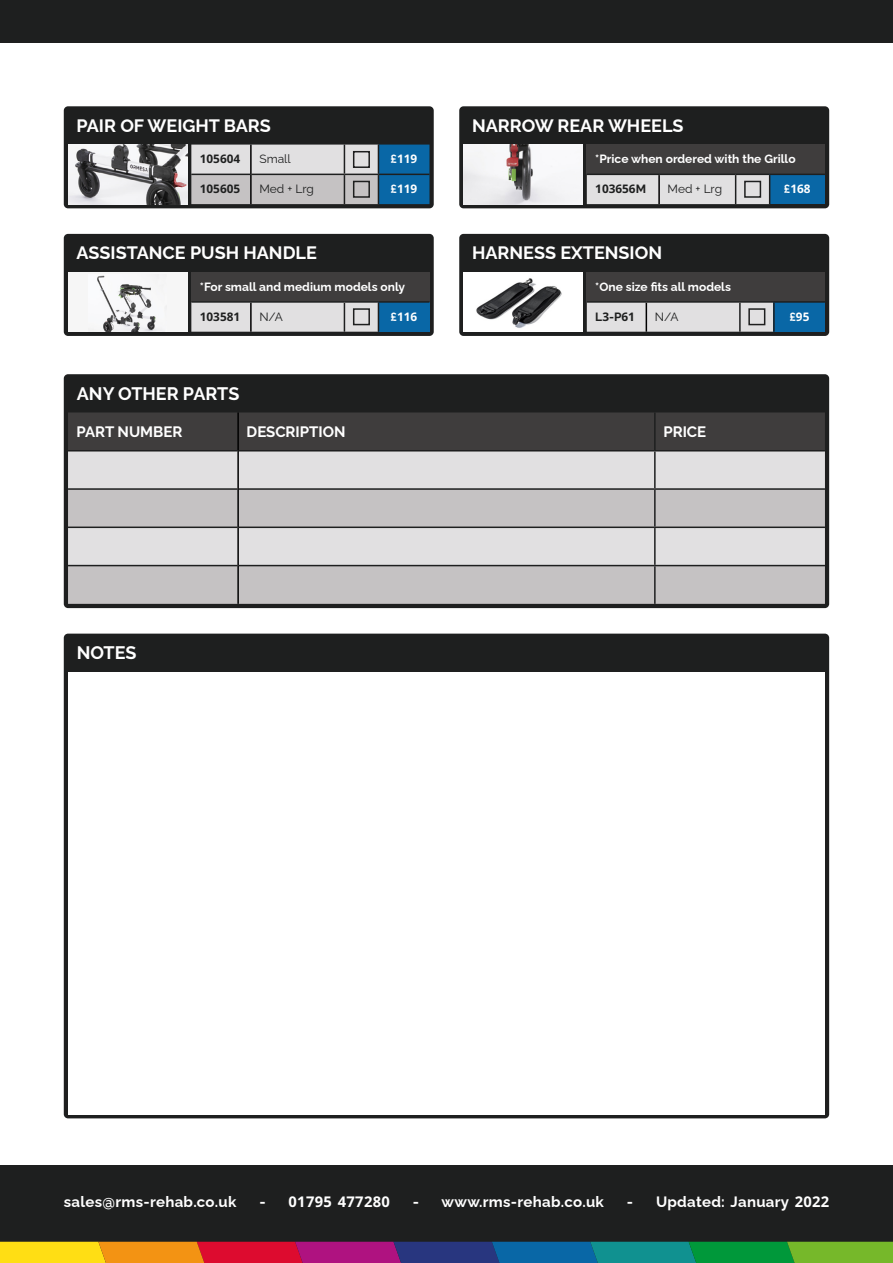
<style>
.page{position:relative;width:893px;height:1263px;background:#fff}
.page>*{position:absolute;margin:0;border:0;box-sizing:border-box;transform-origin:0 0}
.t1{font:18px "Raleway Bold RMS";color:#fff}
.t2{font:700 18px "Raleway";color:#fff}
.t3{font:15px "Raleway Bold RMS";letter-spacing:.02em;color:#fff}
.t4{font:700 15px "Raleway";color:#fff}
.t5{font:12px "Raleway Bold RMS";color:#fff}
.t6{font:12px "Raleway Bold RMS";color:#1e1f1f}
.t7{font:12px "Raleway Regular RMS";color:#1e1f1f}
</style>
<div class="page">
<div style="left:0;top:1165px;width:893px;height:98px;background:#1e1f1f"></div>
<svg style="left:0;top:1242px;width:893px;height:21px;background:#787352"></svg>
<div style="left:0;top:0;width:893px;height:43px;background:#1e1f1f"></div>
<div style="left:64px;top:634px;width:765px;height:484px;background:#1e1f1f;border-radius:4px"></div>
<div style="left:64px;top:106px;width:370px;height:102px;background:#1e1f1f;border-radius:4px"></div>
<svg style="left:191px;top:145px;width:238px;height:59px;background:#a1b3c1"></svg>
<hr style="left:250px;top:145px;width:2px;height:29px;background:#000">
<hr style="left:250px;top:174px;width:2px;height:30px;background:#000">
<div style="left:353px;top:151px;width:17px;height:17px;border:2px solid #1e1f1f"></div>
<div style="left:353px;top:181px;width:17px;height:17px;border:2px solid #1e1f1f"></div>
<div style="left:459px;top:106px;width:370px;height:102px;background:#1e1f1f;border-radius:4px"></div>
<div style="left:587px;top:145px;width:238px;height:29px;background:#3f3d3d"></div>
<div style="left:770px;top:174px;width:55px;height:30px;background:#0967a6"></div>
<hr style="left:770px;top:174px;width:55px;height:1px;background:#1e1f1f">
<svg style="left:587px;top:174px;width:183px;height:30px;background:#d6d5d6"></svg>
<hr style="left:658px;top:175px;width:2px;height:29px;background:#000">
<div style="left:744px;top:181px;width:17px;height:17px;border:2px solid #1e1f1f"></div>
<div style="left:64px;top:234px;width:370px;height:102px;background:#1e1f1f;border-radius:4px"></div>
<div style="left:191px;top:272px;width:238px;height:30px;background:#3f3d3d"></div>
<div style="left:378px;top:302px;width:51px;height:30px;background:#0967a6"></div>
<hr style="left:191px;top:301px;width:60px;height:2px;background:#1e1f1f">
<hr style="left:251px;top:301px;width:93px;height:2px;background:#1e1f1f">
<hr style="left:344px;top:301px;width:34px;height:2px;background:#1e1f1f">
<hr style="left:378px;top:301px;width:51px;height:2px;background:#1e1f1f">
<svg style="left:191px;top:302px;width:188px;height:30px;background:#d6d5d6"></svg>
<hr style="left:250px;top:303px;width:2px;height:29px;background:#000">
<div style="left:353px;top:308px;width:17px;height:17px;border:2px solid #1e1f1f"></div>
<div style="left:459px;top:234px;width:370px;height:102px;background:#1e1f1f;border-radius:4px"></div>
<div style="left:587px;top:272px;width:238px;height:30px;background:#3f3d3d"></div>
<div style="left:774px;top:302px;width:51px;height:30px;background:#0967a6"></div>
<hr style="left:587px;top:301px;width:59px;height:2px;background:#1e1f1f">
<hr style="left:646px;top:301px;width:94px;height:2px;background:#1e1f1f">
<hr style="left:740px;top:301px;width:34px;height:2px;background:#1e1f1f">
<hr style="left:774px;top:301px;width:51px;height:2px;background:#1e1f1f">
<hr style="left:773px;top:303px;width:2px;height:29px;background:#1e1f1f">
<svg style="left:587px;top:302px;width:187px;height:30px;background:#d5d4d5"></svg>
<div style="left:748px;top:308px;width:17px;height:17px;border:2px solid #1e1f1f"></div>
<img style="left:463px;top:145px;width:120px;height:59px">
<div style="left:68px;top:272px;width:119px;height:60px;background:#f6f6f6"></div>
<img style="left:97px;top:275px;width:59px;height:57px">
<img style="left:68px;top:145px;width:119px;height:59px">
<img style="left:463px;top:272px;width:120px;height:60px">
<div style="left:68px;top:672px;width:757px;height:442px;background:#fff"></div>
<div style="left:64px;top:374px;width:765px;height:234px;background:#1e1f1f;border-radius:4px"></div>
<div style="left:68px;top:412px;width:757px;height:38px;background:#3f3d3d"></div>
<div style="left:68px;top:451px;width:757px;height:37px;background:#e1e0e1"></div>
<svg style="left:68px;top:490px;width:757px;height:114px;background:#cdcacb"></svg>
<hr style="left:654px;top:412px;width:2px;height:38px;background:#1e1f1f">
<hr style="left:654px;top:451px;width:2px;height:37px;background:#1e1f1f">
<hr style="left:654px;top:490px;width:2px;height:36px;background:#1e1f1f">
<hr style="left:654px;top:528px;width:2px;height:37px;background:#1e1f1f">
<hr style="left:654px;top:566px;width:2px;height:38px;background:#1e1f1f">
<hr style="left:68px;top:526px;width:169px;height:2px;background:#1e1f1f">
<hr style="left:239px;top:526px;width:416px;height:2px;background:#1e1f1f">
<hr style="left:655px;top:526px;width:170px;height:2px;background:#1e1f1f">
<hr style="left:68px;top:565px;width:169px;height:1px;background:#1e1f1f">
<hr style="left:239px;top:565px;width:416px;height:1px;background:#1e1f1f">
<hr style="left:655px;top:565px;width:170px;height:1px;background:#1e1f1f">
<hr style="left:237px;top:412px;width:2px;height:39px;background:#000">
<hr style="left:237px;top:451px;width:2px;height:38px;background:#000">
<hr style="left:237px;top:489px;width:2px;height:38px;background:#000">
<hr style="left:237px;top:527px;width:2px;height:39px;background:#000">
<hr style="left:237px;top:566px;width:2px;height:38px;background:#000">
<h1 class="t1" style="left:77px;top:111px;width:196px">PAIR OF WEIGHT BARS</h1>
<p class="t6" style="left:200px;top:149px;width:42px">105604</p>
<p class="t7" style="left:259px;top:149px;width:33px">Small</p>
<p class="t5" style="left:391px;top:149px;width:28px">£119</p>
<p class="t6" style="left:200px;top:180px;width:42px">105605</p>
<p class="t7" style="left:259px;top:179px;width:56px">Med + Lrg</p>
<p class="t5" style="left:391px;top:180px;width:28px">£119</p>
<h1 class="t1" style="left:77px;top:239px;width:242px">ASSISTANCE PUSH HANDLE</h1>
<p class="t5" style="left:200px;top:277px;width:207px">*For small and medium models only</p>
<p class="t6" style="left:200px;top:307px;width:42px">103581</p>
<p class="t7" style="left:259px;top:307px;width:25px">N/A</p>
<p class="t5" style="left:391px;top:307px;width:28px">£116</p>
<h1 class="t2" style="left:77px;top:383px;width:164px">ANY OTHER PARTS</h1>
<h1 class="t1" style="left:472px;top:111px;width:213px">NARROW REAR WHEELS</h1>
<p class="t5" style="left:595px;top:149px;width:202px">*Price when ordered with the Grillo</p>
<p class="t6" style="left:595px;top:180px;width:52px">103656M</p>
<p class="t7" style="left:668px;top:179px;width:56px">Med + Lrg</p>
<p class="t5" style="left:784px;top:180px;width:28px">£168</p>
<h1 class="t1" style="left:472px;top:239px;width:192px">HARNESS EXTENSION</h1>
<p class="t5" style="left:595px;top:277px;width:137px">*One size fits all models</p>
<p class="t6" style="left:595px;top:307px;width:41px">L3-P61</p>
<p class="t7" style="left:655px;top:307px;width:25px">N/A</p>
<p class="t5" style="left:789px;top:307px;width:22px">£95</p>
<p class="t4" style="left:77px;top:423px;width:107px">PART NUMBER</p>
<p class="t4" style="left:247px;top:423px;width:100px">DESCRIPTION</p>
<p class="t4" style="left:663px;top:423px;width:44px">PRICE</p>
<h1 class="t2" style="left:77px;top:642px;width:61px">NOTES</h1>
<p class="t3" style="left:64px;top:1190px;width:174px">sales@rms-rehab.co.uk</p>
<p class="t3" style="left:259px;top:1190px;width:132px">- 01795 477280</p>
<p class="t3" style="left:413px;top:1190px;width:193px">- www.rms-rehab.co.uk</p>
<p class="t3" style="left:627px;top:1190px;width:204px">- Updated: January 2022</p>
</div>
